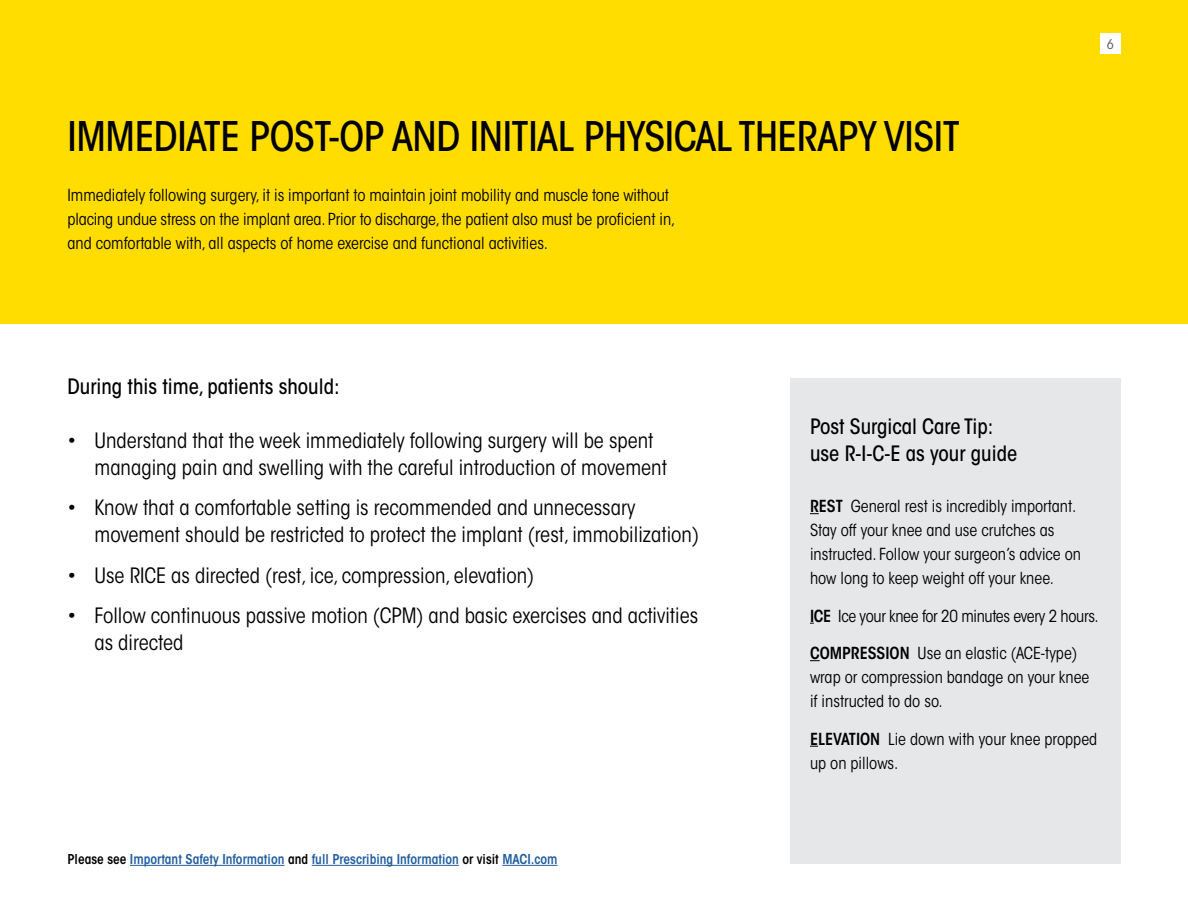
<style>
.page{position:relative;width:1188px;height:918px;background:#fff}
.page>*{position:absolute;margin:0;border:0;box-sizing:border-box;transform-origin:0 0}
.t1{font:500 condensed 40.5px "ITC Avant Garde Std";letter-spacing:-.01em;color:#000}
.t2{font:condensed 21px/27px "ITC Avant Garde Std";color:#000}
.t3{font:500 condensed 21px/27px "ITC Avant Garde Std";color:#000}
.t4{font:condensed 16.5px/24px "ITC Avant Garde Std";color:#000}
.t5{font:condensed 16.5px "ITC Avant Garde Std";letter-spacing:-.02em;color:#000}
.t6{font:600 condensed 13.5px "ITC Avant Garde Std";color:#215e9e}
.t7{font:condensed 13.5px "ITC Avant Garde Std";color:#58595b}
.s1{color:#000}
.s2{font-weight:600}
</style>
<div class="page">
<div style="left:0;top:0;width:1188px;height:324px;background:#fd0"></div>
<div style="left:790px;top:378px;width:330px;height:486px;background:#e6e7e8"></div>
<div style="left:1100px;top:34px;width:20px;height:20px;background:#fff"></div>
<hr style="left:130px;top:865px;width:154px;height:1px;background:#215e9e">
<hr style="left:312px;top:865px;width:147px;height:1px;background:#215e9e">
<hr style="left:502px;top:865px;width:55px;height:1px;background:#215e9e">
<h1 class="t1" style="left:68px;top:112px;width:894px">IMMEDIATE POST-OP AND INITIAL PHYSICAL THERAPY VISIT</h1>
<p class="t4" style="left:68px;top:183px;width:610px">Immediately following surgery, it is important to maintain joint mobility and muscle tone without placing undue stress on the implant area. Prior to discharge, the patient also must be proficient in, and comfortable with, all aspects of home exercise and functional activities.</p>
<p class="t7" style="left:1107px;top:36px;width:9px">6</p>
<p class="t3" style="left:68px;top:372px;width:274px">During this time, patients should:</p>
<p class="t2" style="left:95px;top:427px;width:574px;text-indent:-27px">• Understand that the week immediately following surgery will be spent managing pain and swelling with the careful introduction of movement</p>
<p class="t2" style="left:95px;top:494px;width:606px;text-indent:-27px">• Know that a comfortable setting is recommended and unnecessary movement should be restricted to protect the implant (rest, immobilization)</p>
<p class="t2" style="left:68px;top:562px;width:468px">• Use RICE as directed (rest, ice, compression, elevation)</p>
<p class="t2" style="left:95px;top:602px;width:605px;text-indent:-27px">• Follow continuous passive motion (CPM) and basic exercises and activities as directed</p>
<p class="t6" style="left:68px;top:851px;width:491px"><span class="s1">Please see</span> Important Safety Information <span class="s1">and</span> full Prescribing Information <span class="s1">or visit</span> MACI.com</p>
<p class="t3" style="left:810px;top:413px;width:209px">Post Surgical Care Tip: use R-I-C-E as your guide</p>
<p class="t4" style="left:810px;top:494px;width:273px"><span class="s2">REST</span> General rest is incredibly important.<br>Stay off your knee and use crutches as instructed. Follow your surgeon’s advice on how long to keep weight off your knee.</p>
<p class="t5" style="left:810px;top:606px;width:290px"><span class="s2">ICE</span> Ice your knee for 20 minutes every 2 hours.</p>
<p class="t4" style="left:810px;top:641px;width:281px"><span class="s2">COMPRESSION</span> Use an elastic (ACE-type) wrap or compression bandage on your knee if instructed to do so.</p>
<p class="t4" style="left:810px;top:727px;width:289px"><span class="s2">ELEVATION</span> Lie down with your knee propped up on pillows.</p>
</div>
